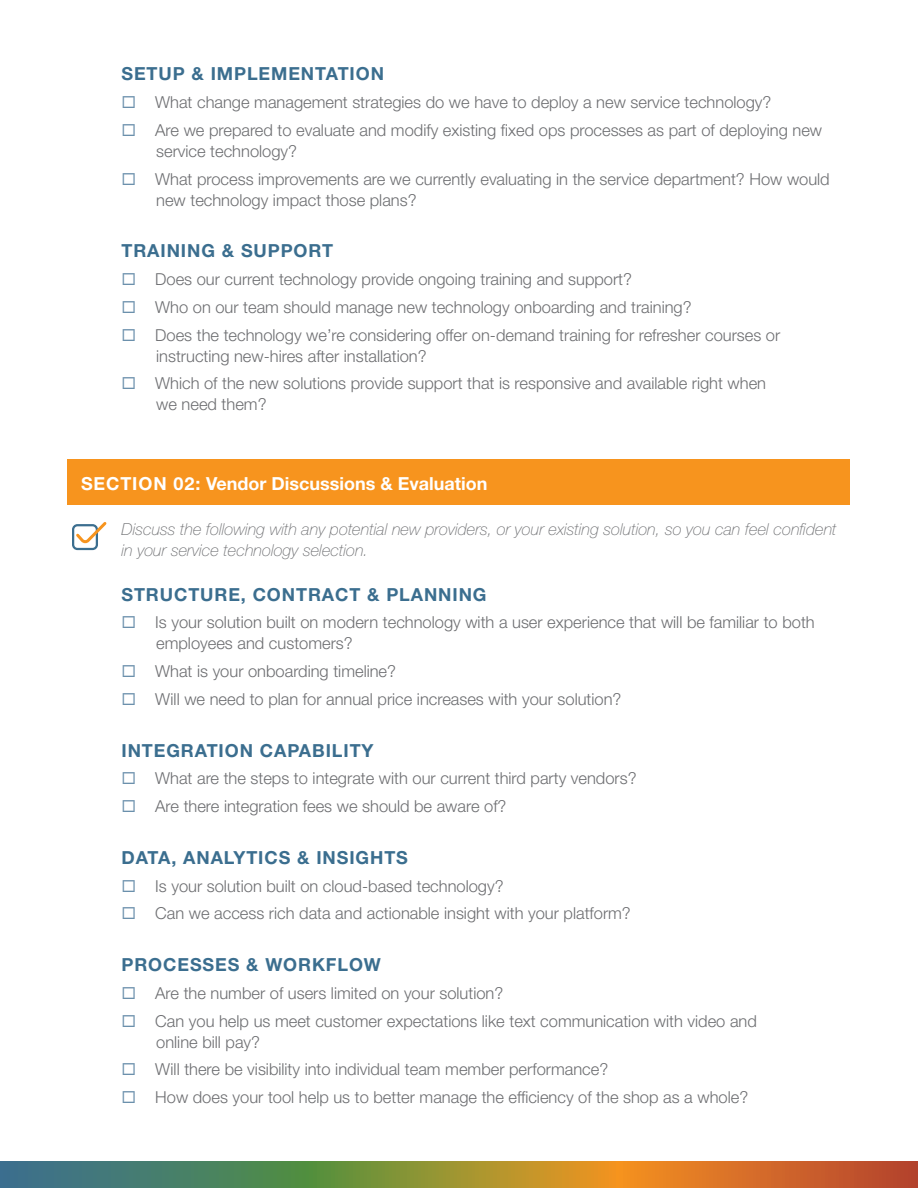
<style>
.page{position:relative;width:918px;height:1188px;background:#fff}
.page>*{position:absolute;margin:0;border:0;box-sizing:border-box;transform-origin:0 0}
.t1{font:700 18px "Helvetica Neue LT Std";letter-spacing:.05em;color:#3b6e8f}
.t2{font:700 18px "Helvetica Neue LT Std";color:#fff}
.t3{font:300 16.5px/27.8px "Helvetica Neue LT Std";color:#6d6e71}
.t4{font:italic 100 16.5px/21px "Helvetica Neue LT Std";color:#6d6e71}
</style>
<div class="page">
<div style="left:68px;top:459px;width:782px;height:46px;background:#f7941e"></div>
<div style="left:72px;top:524px;width:26px;height:26px;border:2px solid #3b6e8f;border-radius:4px"></div>
<svg style="left:73px;top:522px;width:34px;height:24px"></svg>
<svg style="left:0;top:1161px;width:918px;height:27px;background:#937e41"></svg>
<p class="t1" style="left:122px;top:63px;width:264px">SETUP &amp; IMPLEMENTATION</p>
<p class="t3" style="left:155px;top:88px;width:668px">What change management strategies do we have to deploy a new service technology?<br>Are we prepared to evaluate and modify existing fixed ops processes as part of deploying new</p>
<p class="t3" style="left:155px;top:137px;width:676px">service technology?<br>What process improvements are we currently evaluating in the service department? How would</p>
<p class="t3" style="left:156px;top:186px;width:262px">new technology impact those plans?</p>
<p class="t1" style="left:122px;top:240px;width:213px">TRAINING &amp; SUPPORT</p>
<p class="t3" style="left:155px;top:265px;width:627px">Does our current technology provide ongoing training and support?<br>Who on our team should manage new technology onboarding and training?<br>Does the technology we’re considering offer on-demand training for refresher courses or</p>
<p class="t3" style="left:155px;top:342px;width:612px">instructing new-hires after installation?<br>Which of the new solutions provide support that is responsive and available right when</p>
<p class="t3" style="left:156px;top:390px;width:112px">we need them?</p>
<p class="t2" style="left:81px;top:472px;width:408px">SECTION 02: Vendor Discussions &amp; Evaluation</p>
<p class="t4" style="left:122px;top:518px;width:717px">Discuss the following with any potential new providers, or your existing solution, so you can feel confident in your service technology selection.</p>
<p class="t1" style="left:122px;top:583px;width:367px">STRUCTURE, CONTRACT &amp; PLANNING</p>
<p class="t3" style="left:155px;top:612px;width:661px;line-height:21px">Is your solution built on modern technology with a user experience that will be familiar to both employees and customers?</p>
<p class="t3" style="left:155px;top:657px;width:468px">What is your onboarding timeline?<br>Will we need to plan for annual price increases with your solution?</p>
<p class="t1" style="left:122px;top:739px;width:254px">INTEGRATION CAPABILITY</p>
<p class="t3" style="left:155px;top:764px;width:483px">What are the steps to integrate with our current third party vendors?<br>Are there integration fees we should be aware of?</p>
<p class="t1" style="left:122px;top:846px;width:288px">DATA, ANALYTICS &amp; INSIGHTS</p>
<p class="t3" style="left:155px;top:872px;width:477px">Is your solution built on cloud-based technology?<br>Can we access rich data and actionable insight with your platform?</p>
<p class="t1" style="left:122px;top:954px;width:261px">PROCESSES &amp; WORKFLOW</p>
<p class="t3" style="left:155px;top:979px;width:603px">Are the number of users limited on your solution?<br>Can you help us meet customer expectations like text communication with video and</p>
<p class="t3" style="left:155px;top:1028px;width:594px">online bill pay?<br>Will there be visibility into individual team member performance?<br>How does your tool help us to better manage the efficiency of the shop as a whole?</p>
</div>
